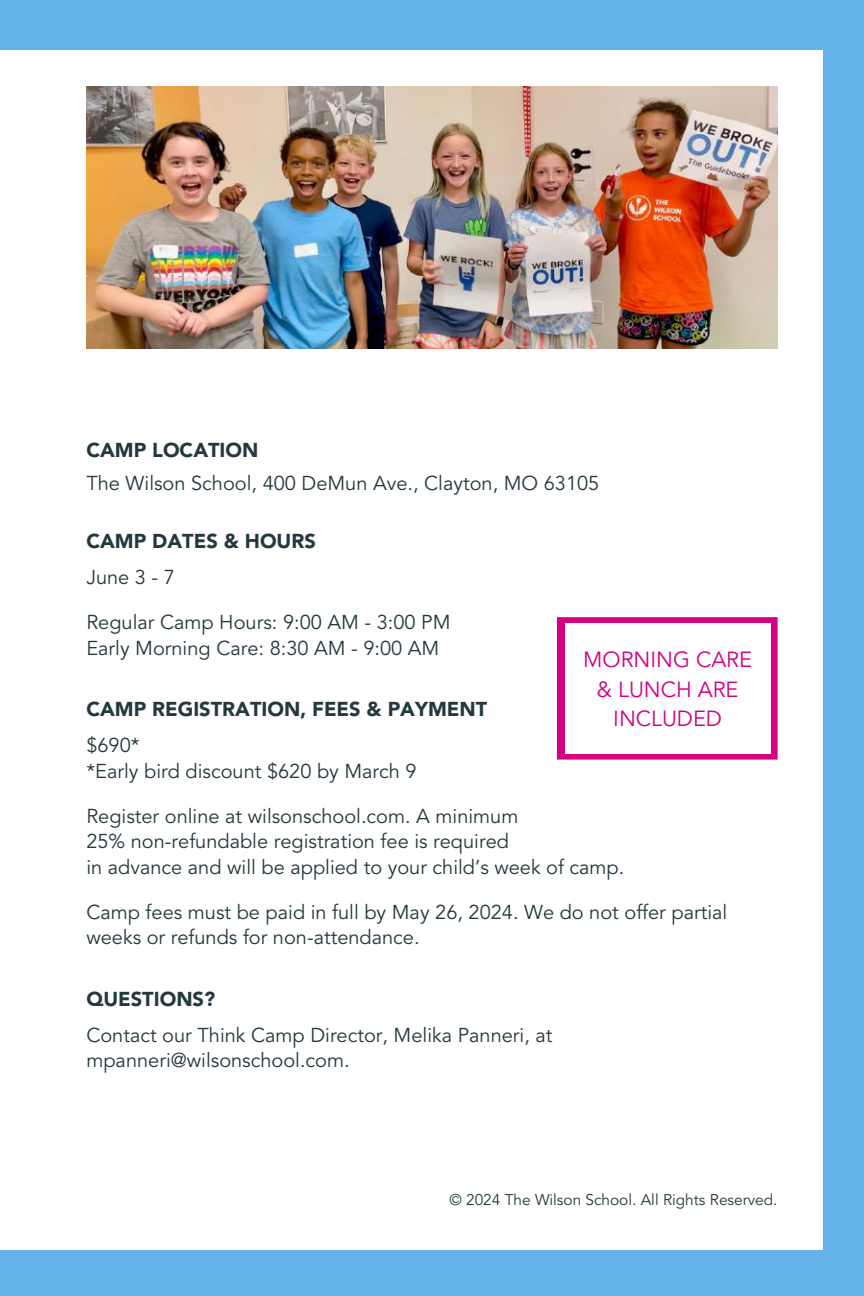
<style>
.page{position:relative;width:864px;height:1296px;background:#64b3e8}
.page>*{position:absolute;margin:0;border:0;box-sizing:border-box;transform-origin:0 0}
.t1{font:21.8px/29.6px "Avenir LT Std";color:#d3007f;text-align:center}
.t2{font:20px/25.6px "Avenir LT Std";color:#23393d}
.t3{font:900 20px "Avenir LT Std";color:#23393d}
.t4{font:15.4px "Avenir LT Std";color:#23393d}
</style>
<div class="page">
<div style="left:0;top:50px;width:823px;height:1200px;background:#fff"></div>
<img style="left:86px;top:86px;width:691px;height:263px">
<svg style="left:557px;top:617px;width:221px;height:143px;background:#d71a8c"></svg>
<div style="left:565px;top:623px;width:205px;height:130px;background:#fff"></div>
<p class="t3" style="left:86px;top:442px;width:174px">CAMP LOCATION</p>
<p class="t2" style="left:86px;top:472px;width:515px">The Wilson School, 400 DeMun Ave., Clayton, MO 63105</p>
<p class="t3" style="left:86px;top:533px;width:231px">CAMP DATES &amp; HOURS</p>
<p class="t2" style="left:86px;top:567px;width:90px">June 3 - 7</p>
<p class="t2" style="left:86px;top:612px;width:366px">Regular Camp Hours: 9:00 AM - 3:00 PM<br>Early Morning Care: 8:30 AM - 9:00 AM</p>
<p class="t1" style="left:583px;top:647px;width:170px">MORNING CARE &amp; LUNCH ARE<br>INCLUDED</p>
<p class="t3" style="left:86px;top:701px;width:402px">CAMP REGISTRATION, FEES &amp; PAYMENT</p>
<p class="t2" style="left:86px;top:735px;width:332px">$690*<br>*Early bird discount $620 by March 9</p>
<p class="t2" style="left:86px;top:805px;width:540px">Register online at wilsonschool.com. A minimum<br>25% non-refundable registration fee is required<br>in advance and will be applied to your child’s week of camp.</p>
<p class="t2" style="left:86px;top:901px;width:642px">Camp fees must be paid in full by May 26, 2024. We do not offer partial weeks or refunds for non-attendance.</p>
<p class="t3" style="left:86px;top:991px;width:130px">QUESTIONS?</p>
<p class="t2" style="left:86px;top:1024px;width:468px">Contact our Think Camp Director, Melika Panneri, at mpanneri@wilsonschool.com.</p>
<p class="t4" style="left:449px;top:1193px;width:330px">© 2024 The Wilson School. All Rights Reserved.</p>
</div>
